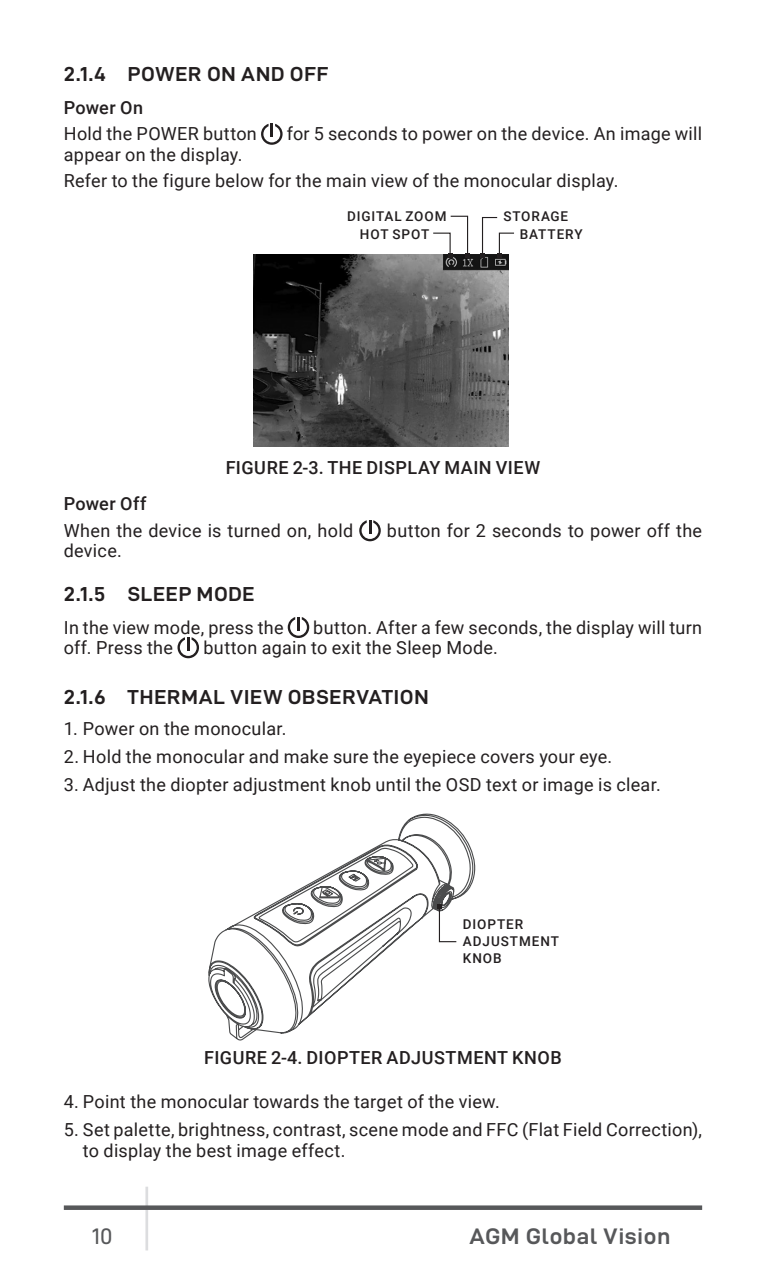
<style>
.page{position:relative;width:766px;height:1276px;background:#fff}
.page>*{position:absolute;margin:0;border:0;box-sizing:border-box;transform-origin:0 0}
.t1{font:22.5px "D DIN Exp Bold";letter-spacing:.035em;color:#57585a}
.t2{font:22.5px "D DIN Exp";color:#57585a}
.t3{font:20.25px "D DIN Exp Bold";letter-spacing:.04em;color:#231f20}
.t4{font:18px/26.6px "Roboto";letter-spacing:.015em;color:#231f20}
.t5{font:500 18px "Roboto";letter-spacing:.025em;color:#231f20}
.t6{font:500 13.5px/16.9px "Roboto";letter-spacing:.065em;color:#231f20}
</style>
<div class="page">
<hr style="left:145px;top:1186px;width:3px;height:64px;background:#dcdddf">
<div style="left:64px;top:1205px;width:638px;height:5px;background:#57585a"></div>
<svg style="left:261px;top:124px;width:21px;height:21px"></svg>
<svg style="left:359px;top:520px;width:21px;height:21px"></svg>
<svg style="left:287px;top:617px;width:22px;height:21px"></svg>
<svg style="left:177px;top:637px;width:22px;height:21px"></svg>
<img style="left:253px;top:255px;width:255px;height:191px">
<svg style="left:432px;top:215px;width:37px;height:43px"></svg>
<svg style="left:480px;top:217px;width:34px;height:41px"></svg>
<svg style="left:208px;top:813px;width:268px;height:228px"></svg>
<svg style="left:437px;top:904px;width:20px;height:39px"></svg>
<p class="t3" style="left:64px;top:62px;width:266px">2.1.4 POWER ON AND OFF</p>
<p class="t5" style="left:64px;top:95px;width:81px">Power On</p>
<p class="t4" style="left:64px;top:120px;width:194px">Hold the POWER button</p>
<p class="t4" style="left:286px;top:120px;width:417px">for 5 seconds to power on the device. An image will</p>
<p class="t4" style="left:64px;top:140px;width:556px">appear on the display.<br>Refer to the figure below for the main view of the monocular display.</p>
<p class="t6" style="left:347px;top:208px;width:101px">DIGITAL ZOOM</p>
<p class="t6" style="left:503px;top:208px;width:66px">STORAGE</p>
<p class="t6" style="left:360px;top:225px;width:71px">HOT SPOT</p>
<p class="t6" style="left:519px;top:225px;width:64px">BATTERY</p>
<p class="t5" style="left:226px;top:454px;width:316px">FIGURE 2-3. THE DISPLAY MAIN VIEW</p>
<p class="t5" style="left:64px;top:491px;width:84px">Power Off</p>
<p class="t4" style="left:64px;top:516px;width:291px">When the device is turned on, hold</p>
<p class="t4" style="left:387px;top:516px;width:317px">button for 2 seconds to power off the</p>
<p class="t4" style="left:64px;top:537px;width:60px">device.</p>
<p class="t3" style="left:64px;top:582px;width:192px">2.1.5 SLEEP MODE</p>
<p class="t4" style="left:64px;top:613px;width:221px">In the view mode, press the</p>
<p class="t4" style="left:313px;top:613px;width:390px">button. After a few seconds, the display will turn</p>
<p class="t4" style="left:64px;top:633px;width:111px">off. Press the</p>
<p class="t4" style="left:203px;top:633px;width:296px">button again to exit the Sleep Mode.</p>
<p class="t3" style="left:64px;top:685px;width:366px">2.1.6 THERMAL VIEW OBSERVATION</p>
<p class="t4" style="left:64px;top:714px;width:224px">1. Power on the monocular.</p>
<p class="t4" style="left:64px;top:742px;width:549px">2. Hold the monocular and make sure the eyepiece covers your eye.</p>
<p class="t4" style="left:64px;top:770px;width:598px">3. Adjust the diopter adjustment knob until the OSD text or image is clear.</p>
<p class="t6" style="left:463px;top:915px;width:98px">DIOPTER<br>ADJUSTMENT<br>KNOB</p>
<p class="t5" style="left:204px;top:1045px;width:359px">FIGURE 2-4. DIOPTER ADJUSTMENT KNOB</p>
<p class="t4" style="left:64px;top:1088px;width:437px">4. Point the monocular towards the target of the view.</p>
<p class="t4" style="left:83px;top:1119px;width:620px;line-height:20.2px;text-indent:-19px">5. Set palette, brightness, contrast, scene mode and FFC (Flat Field Correction), to display the best image effect.</p>
<p class="t2" style="left:92px;top:1223px;width:22px">10</p>
<p class="t1" style="left:469px;top:1223px;width:202px">AGM Global Vision</p>
</div>
